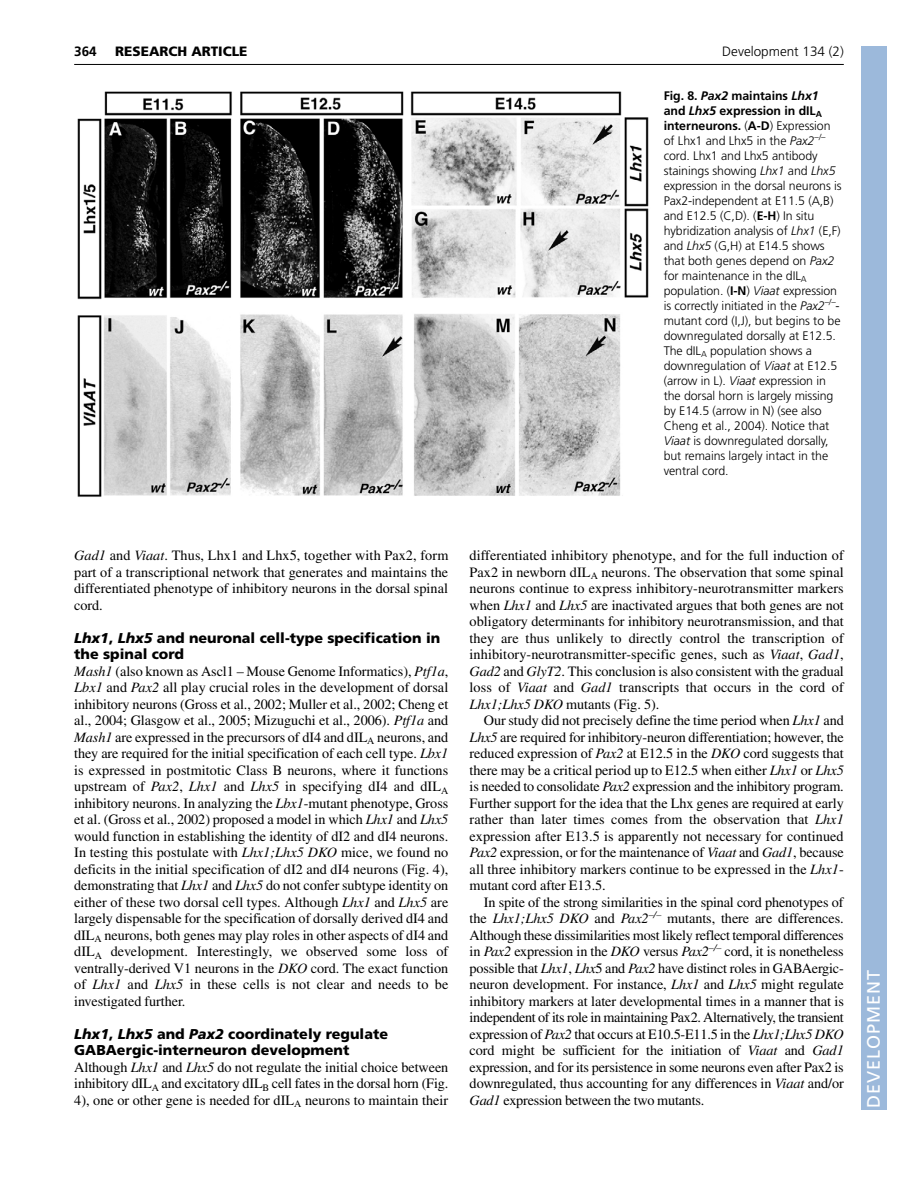
<style>
.page{position:relative;width:918px;height:1188px;background:#fff}
.page>*{position:absolute;margin:0;border:0;box-sizing:border-box;transform-origin:0 0}
.t1{font:18px "Frutiger LT Std";letter-spacing:.055em;color:#fff}
.t2{font:14.25px/16.5px "Times";color:#000;text-align:justify}
.t3{font:900 14.25px/16.5px "Frutiger LT Std";color:#000}
.t4{font:300 13.5px "Frutiger LT Std";color:#000}
.t5{font:900 13.5px "Frutiger LT Std";color:#000}
.t6{font:700 13.5px "Frutiger LT Std";color:#000}
.t7{font:300 12.3px/15px "Frutiger LT Std";letter-spacing:-.005em;color:#000}
.s1{font-weight:700}
.s2{font-weight:700;font-style:italic}
.s3{font-style:italic}
</style>
<div class="page">
<div style="left:861px;top:46px;width:25px;height:1064px;background:#9cb9db"></div>
<hr style="left:74px;top:64px;width:770px;height:1px;background:#000">
<img style="left:77px;top:91px;width:572px;height:406px">
<p class="t6" style="left:74px;top:46px;width:24px">364</p>
<p class="t5" style="left:115px;top:46px;width:134px">RESEARCH ARTICLE</p>
<p class="t4" style="left:722px;top:46px;width:123px">Development 134 (2)</p>
<p class="t7" style="left:664px;top:89px;width:180px"><span class="s1">Fig. 8.</span> <span class="s2">Pax2</span> <span class="s1">maintains</span> <span class="s2">Lhx1 </span><span class="s1">and</span> <span class="s2">Lhx5</span> <span class="s1">expression in dIL</span><sub>A </sub><span class="s1">interneurons.</span> (<span class="s1">A-D</span>) Expression of Lhx1 and Lhx5 in the <span class="s3">Pax2</span><sup>–/– </sup>cord. Lhx1 and Lhx5 antibody stainings showing <span class="s3">Lhx1</span> and <span class="s3">Lhx5 </span>expression in the dorsal neurons is<br>Pax2-independent at E11.5 (A,B) and E12.5 (C,D). (<span class="s1">E-H</span>) In situ hybridization analysis of <span class="s3">Lhx1</span> (E,F) and <span class="s3">Lhx5</span> (G,H) at E14.5 shows that both genes depend on <span class="s3">Pax2 </span>for maintenance in the dIL<sub>A </sub>population. (<span class="s1">I-N</span>) <span class="s3">Viaat</span> expression is correctly initiated in the <span class="s3">Pax2</span><sup>–/–</sup>- mutant cord (I,J), but begins to be downregulated dorsally at E12.5.<br>The dIL<sub>A</sub> population shows a downregulation of <span class="s3">Viaat</span> at E12.5 (arrow in L). <span class="s3">Viaat</span> expression in the dorsal horn is largely missing by E14.5 (arrow in N) (see also<br>Cheng et al., 2004). Notice that<br><span class="s3">Viaat</span> is downregulated dorsally, but remains largely intact in the ventral cord.</p>
<p class="t2" style="left:74px;top:549px;width:376px"><span class="s3">Gad1</span> and <span class="s3">Viaat</span>. Thus, Lhx1 and Lhx5, together with Pax2, form part of a transcriptional network that generates and maintains the differentiated phenotype of inhibitory neurons in the dorsal spinal cord.</p>
<p class="t3" style="left:74px;top:631px;width:368px"><span class="s3">Lhx1</span>, <span class="s3">Lhx5</span> and neuronal cell-type specification in the spinal cord</p>
<p class="t2" style="left:74px;top:664px;width:376px"><span class="s3">Mash1</span> (also known as Ascl1 – Mouse Genome Informatics), <span class="s3">Ptf1a</span>, <span class="s3">Lbx1</span> and <span class="s3">Pax2</span> all play crucial roles in the development of dorsal inhibitory neurons (Gross et al., 2002; Muller et al., 2002; Cheng et al., 2004; Glasgow et al., 2005; Mizuguchi et al., 2006). <span class="s3">Ptf1a</span> and <span class="s3">Mash1</span> are expressed in the precursors of dI4 and dIL<sub>A</sub> neurons, and they are required for the initial specification of each cell type. <span class="s3">Lbx1 </span>is expressed in postmitotic Class B neurons, where it functions upstream of <span class="s3">Pax2</span>, <span class="s3">Lhx1</span> and <span class="s3">Lhx5</span> in specifying dI4 and dIL<sub>A </sub>inhibitory neurons. In analyzing the <span class="s3">Lbx1</span>-mutant phenotype, Gross et al. (Gross et al., 2002) proposed a model in which <span class="s3">Lhx1</span> and <span class="s3">Lhx5 </span>would function in establishing the identity of dI2 and dI4 neurons.<br>In testing this postulate with <span class="s3">Lhx1;Lhx5 DKO</span> mice, we found no deficits in the initial specification of dI2 and dI4 neurons (Fig. 4), demonstrating that <span class="s3">Lhx1</span> and <span class="s3">Lhx5</span> do not confer subtype identity on either of these two dorsal cell types. Although <span class="s3">Lhx1</span> and <span class="s3">Lhx5</span> are largely dispensable for the specification of dorsally derived dI4 and dIL<sub>A</sub> neurons, both genes may play roles in other aspects of dI4 and dIL<sub>A</sub> development. Interestingly, we observed some loss of ventrally-derived V1 neurons in the <span class="s3">DKO</span> cord. The exact function of <span class="s3">Lhx1</span> and <span class="s3">Lhx5</span> in these cells is not clear and needs to be investigated further.</p>
<p class="t3" style="left:74px;top:1027px;width:315px"><span class="s3">Lhx1</span>, <span class="s3">Lhx5</span> and <span class="s3">Pax2</span> coordinately regulate<br>GABAergic-interneuron development</p>
<p class="t2" style="left:74px;top:1060px;width:376px">Although <span class="s3">Lhx1</span> and <span class="s3">Lhx5</span> do not regulate the initial choice between inhibitory dIL<sub>A</sub> and excitatory dIL<sub>B</sub> cell fates in the dorsal horn (Fig.<br>4), one or other gene is needed for dIL<sub>A</sub> neurons to maintain their</p>
<p class="t2" style="left:470px;top:549px;width:376px">differentiated inhibitory phenotype, and for the full induction of Pax2 in newborn dIL<sub>A</sub> neurons. The observation that some spinal neurons continue to express inhibitory-neurotransmitter markers when <span class="s3">Lhx1</span> and <span class="s3">Lhx5</span> are inactivated argues that both genes are not obligatory determinants for inhibitory neurotransmission, and that they are thus unlikely to directly control the transcription of inhibitory-neurotransmitter-specific genes, such as <span class="s3">Viaat</span>, <span class="s3">Gad1</span>, <span class="s3">Gad2</span> and <span class="s3">GlyT2</span>. This conclusion is also consistent with the gradual loss of <span class="s3">Viaat</span> and <span class="s3">Gad1</span> transcripts that occurs in the cord of <span class="s3">Lhx1;Lhx5 DKO</span> mutants (Fig. 5).</p>
<p class="t2" style="left:470px;top:714px;width:376px;text-indent:14px">Our study did not precisely define the time period when <span class="s3">Lhx1</span> and <span class="s3">Lhx5</span> are required for inhibitory-neuron differentiation; however, the reduced expression of <span class="s3">Pax2</span> at E12.5 in the <span class="s3">DKO</span> cord suggests that there may be a critical period up to E12.5 when either <span class="s3">Lhx1</span> or <span class="s3">Lhx5 </span>is needed to consolidate <span class="s3">Pax2</span> expression and the inhibitory program.<br>Further support for the idea that the Lhx genes are required at early rather than later times comes from the observation that <span class="s3">Lhx1 </span>expression after E13.5 is apparently not necessary for continued <span class="s3">Pax2</span> expression, or for the maintenance of <span class="s3">Viaat</span> and <span class="s3">Gad1</span>, because all three inhibitory markers continue to be expressed in the <span class="s3">Lhx1</span>- mutant cord after E13.5.</p>
<p class="t2" style="left:470px;top:895px;width:376px;text-indent:14px">In spite of the strong similarities in the spinal cord phenotypes of the <span class="s3">Lhx1;Lhx5 DKO</span> and <span class="s3">Pax2</span><sup>–/–</sup> mutants, there are differences.<br>Although these dissimilarities most likely reflect temporal differences in <span class="s3">Pax2</span> expression in the <span class="s3">DKO</span> versus <span class="s3">Pax2</span><sup>–/–</sup> cord, it is nonetheless possible that <span class="s3">Lhx1</span>, <span class="s3">Lhx</span>5 and <span class="s3">Pax2</span> have distinct roles in GABAergic&shy;neuron development. For instance, <span class="s3">Lhx1</span> and <span class="s3">Lhx5</span> might regulate inhibitory markers at later developmental times in a manner that is independent of its role in maintaining Pax2. Alternatively, the transient expression of <span class="s3">Pax2</span> that occurs at E10.5-E11.5 in the <span class="s3">Lhx1;Lhx5 DKO </span>cord might be sufficient for the initiation of <span class="s3">Viaat</span> and <span class="s3">Gad1 </span>expression, and for its persistence in some neurons even after Pax2 is downregulated, thus accounting for any differences in <span class="s3">Viaat</span> and/or <span class="s3">Gad1</span> expression between the two mutants.</p>
<p class="t1" style="left:863px;top:1108px;width:140px;rotate:-90deg">DEVELOPMENT</p>
</div>
